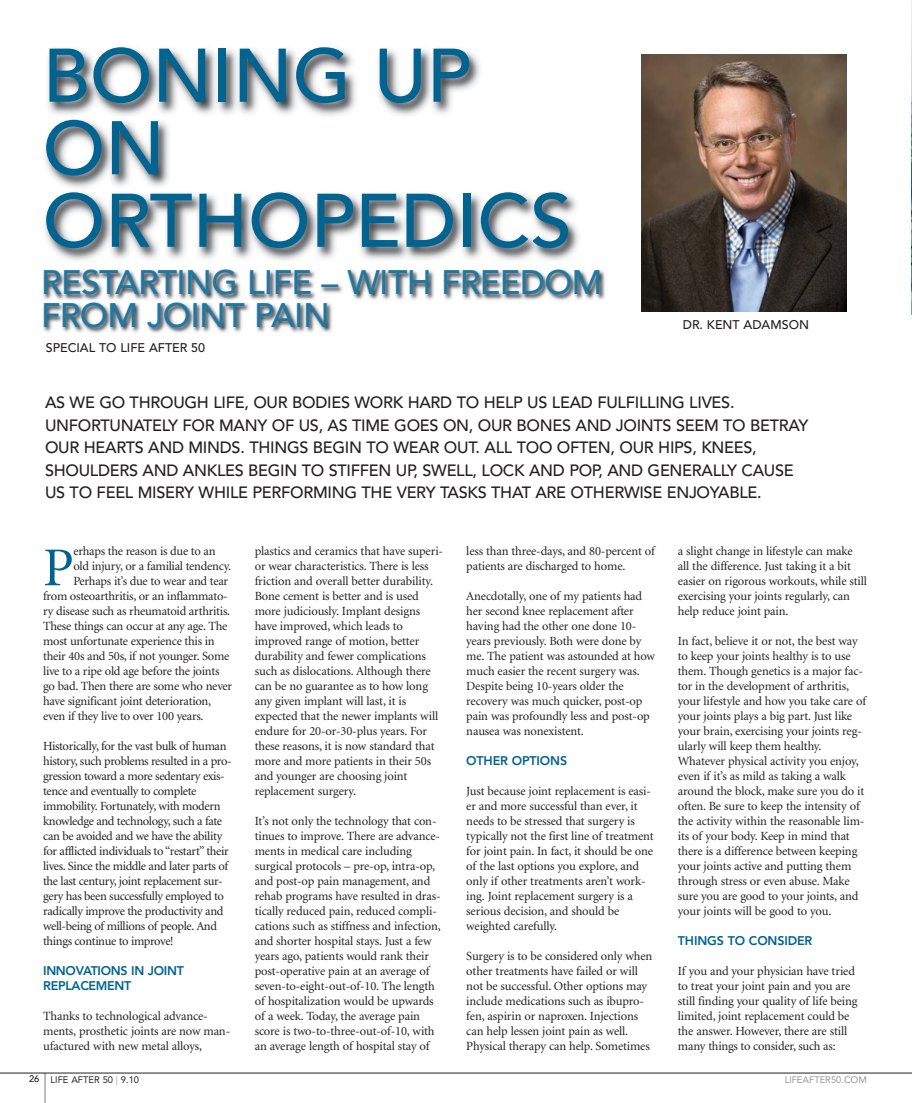
<style>
.page{position:relative;width:912px;height:1103px;background:#fff}
.page>*{position:absolute;margin:0;border:0;box-sizing:border-box;transform-origin:0 0}
.t1{font:500 75px/72.5px "Avenir";color:#006390}
.t2{font:54.75px "Minion";color:#006390}
.t3{font:500 33.75px/32.5px "Avenir";letter-spacing:-.015em;color:#2177a0}
.t4{font:500 16.25px/22.5px "Avenir";letter-spacing:-.015em;color:#231f20}
.t5{font:12.5px/15px "Minion";letter-spacing:-.01em;color:#231f20}
.t6{font:12.5px/15px "Minion";letter-spacing:-.03em;color:#231f20}
.t7{font:800 12.5px/15px "Avenir";letter-spacing:-.025em;color:#006390}
.t8{font:500 12.5px "Avenir";color:#231f20}
.t9{font:9.38px "Avenir";color:#231f20}
.t10{font:9.38px "Avenir";color:#939598}
.s1{font-weight:500}
.s2{color:#a7a9ac}
</style>
<div class="page">
<hr style="left:44px;top:1072px;width:2px;height:30px;background:#939598">
<hr style="left:0;top:1072px;width:911px;height:1px;background:#231f20">
<img style="left:45px;top:47px;width:534px;height:214px">
<img style="left:43px;top:270px;width:562px;height:63px">
<img style="left:911px;top:0;width:1px;height:314px">
<img style="left:641px;top:54px;width:205px;height:258px">
<h1 class="t1" style="left:43px;top:48px;width:530px">BONING UP<br>ON<br>ORTHOPEDICS</h1>
<h3 class="t3" style="left:41px;top:270px;width:563px">RESTARTING LIFE – WITH FREEDOM<br>FROM JOINT PAIN</h3>
<p class="t8" style="left:46px;top:343px;width:161px">SPECIAL TO LIFE AFTER 50</p>
<p class="t8" style="left:682px;top:319px;width:128px">DR. KENT ADAMSON</p>
<p class="t4" style="left:45px;top:393px;width:764px">AS WE GO THROUGH LIFE, OUR BODIES WORK HARD TO HELP US LEAD FULFILLING LIVES.<br>UNFORTUNATELY FOR MANY OF US, AS TIME GOES ON, OUR BONES AND JOINTS SEEM TO BETRAY OUR HEARTS AND MINDS. THINGS BEGIN TO WEAR OUT. ALL TOO OFTEN, OUR HIPS, KNEES, SHOULDERS AND ANKLES BEGIN TO STIFFEN UP, SWELL, LOCK AND POP, AND GENERALLY CAUSE US TO FEEL MISERY WHILE PERFORMING THE VERY TASKS THAT ARE OTHERWISE ENJOYABLE.</p>
<h2 class="t2" style="left:43px;top:546px;width:32px">P</h2>
<p class="t5" style="left:73px;top:545px;width:144px">erhaps the reason is due to an</p>
<p class="t5" style="left:73px;top:560px;width:159px">old injury, or a familial tendency.</p>
<p class="t5" style="left:73px;top:575px;width:156px">Perhaps it’s due to wear and tear</p>
<p class="t5" style="left:43px;top:590px;width:186px">from osteoarthritis, or an inflammato-</p>
<p class="t5" style="left:43px;top:605px;width:188px">ry disease such as rheumatoid arthritis.</p>
<p class="t5" style="left:43px;top:620px;width:186px">These things can occur at any age. The</p>
<p class="t5" style="left:43px;top:635px;width:173px">most unfortunate experience this in</p>
<p class="t5" style="left:43px;top:650px;width:188px">their 40s and 50s, if not younger. Some</p>
<p class="t5" style="left:43px;top:665px;width:178px">live to a ripe old age before the joints</p>
<p class="t5" style="left:43px;top:680px;width:190px">go bad. Then there are some who never</p>
<p class="t5" style="left:43px;top:695px;width:169px">have significant joint deterioration,</p>
<p class="t5" style="left:43px;top:710px;width:162px">even if they live to over 100 years.</p>
<p class="t6" style="left:43px;top:740px;width:190px">Historically, for the vast bulk of human history, such problems resulted in a pro&shy;gression toward a more sedentary exis&shy;tence and eventually to complete immobility. Fortunately, with modern knowledge and technology, such a fate can be avoided and we have the ability for afflicted individuals to “restart” their lives. Since the middle and later parts of the last century, joint replacement sur&shy;gery has been successfully employed to radically improve the productivity and well-being of millions of people. And things continue to improve!</p>
<p class="t7" style="left:43px;top:964px;width:142px">INNOVATIONS IN JOINT<br>REPLACEMENT</p>
<p class="t5" style="left:43px;top:1010px;width:188px">Thanks to technological advance&shy;ments, prosthetic joints are now man&shy;ufactured with new metal alloys,</p>
<p class="t5" style="left:255px;top:545px;width:190px">plastics and ceramics that have superi&shy;or wear characteristics. There is less friction and overall better durability.<br>Bone cement is better and is used more judiciously. Implant designs have improved, which leads to improved range of motion, better durability and fewer complications such as dislocations. Although there can be no guarantee as to how long any given implant will last, it is expected that the newer implants will endure for 20-or-30-plus years. For these reasons, it is now standard that more and more patients in their 50s and younger are choosing joint replacement surgery.</p>
<p class="t5" style="left:255px;top:815px;width:187px">It’s not only the technology that con&shy;tinues to improve. There are advance&shy;ments in medical care including surgical protocols – pre-op, intra-op, and post-op pain management, and rehab programs have resulted in dras&shy;tically reduced pain, reduced compli&shy;cations such as stiffness and infection, and shorter hospital stays. Just a few years ago, patients would rank their post-operative pain at an average of seven-to-eight-out-of-10. The length of hospitalization would be upwards of a week. Today, the average pain score is two-to-three-out-of-10, with an average length of hospital stay of</p>
<p class="t5" style="left:466px;top:545px;width:190px">less than three-days, and 80-percent of patients are discharged to home.</p>
<p class="t5" style="left:466px;top:590px;width:190px">Anecdotally, one of my patients had her second knee replacement after having had the other one done 10- years previously. Both were done by me. The patient was astounded at how much easier the recent surgery was.<br>Despite being 10-years older the recovery was much quicker, post-op pain was profoundly less and post-op nausea was nonexistent.</p>
<p class="t7" style="left:466px;top:754px;width:102px">OTHER OPTIONS</p>
<p class="t5" style="left:466px;top:785px;width:189px">Just because joint replacement is easi&shy;er and more successful than ever, it needs to be stressed that surgery is typically not the first line of treatment for joint pain. In fact, it should be one of the last options you explore, and only if other treatments aren’t work&shy;ing. Joint replacement surgery is a serious decision, and should be weighted carefully.</p>
<p class="t5" style="left:466px;top:950px;width:187px">Surgery is to be considered only when other treatments have failed or will not be successful. Other options may include medications such as ibupro&shy;fen, aspirin or naproxen. Injections can help lessen joint pain as well.<br>Physical therapy can help. Sometimes</p>
<p class="t5" style="left:677px;top:545px;width:190px">a slight change in lifestyle can make all the difference. Just taking it a bit easier on rigorous workouts, while still exercising your joints regularly, can help reduce joint pain.</p>
<p class="t5" style="left:677px;top:635px;width:190px">In fact, believe it or not, the best way to keep your joints healthy is to use them. Though genetics is a major fac&shy;tor in the development of arthritis, your lifestyle and how you take care of your joints plays a big part. Just like your brain, exercising your joints reg&shy;ularly will keep them healthy.<br>Whatever physical activity you enjoy, even if it’s as mild as taking a walk around the block, make sure you do it often. Be sure to keep the intensity of the activity within the reasonable lim&shy;its of your body. Keep in mind that there is a difference between keeping your joints active and putting them through stress or even abuse. Make sure you are good to your joints, and your joints will be good to you.</p>
<p class="t7" style="left:677px;top:934px;width:136px">THINGS TO CONSIDER</p>
<p class="t5" style="left:677px;top:965px;width:181px">If you and your physician have tried to treat your joint pain and you are still finding your quality of life being limited, joint replacement could be the answer. However, there are still many things to consider, such as:</p>
<p class="t9" style="left:29px;top:1075px;width:111px"><span class="s1">26</span> LIFE AFTER 50 <span class="s2">|</span> 9.10</p>
<p class="t10" style="left:784px;top:1075px;width:84px">LIFEAFTER50.COM</p>
</div>
